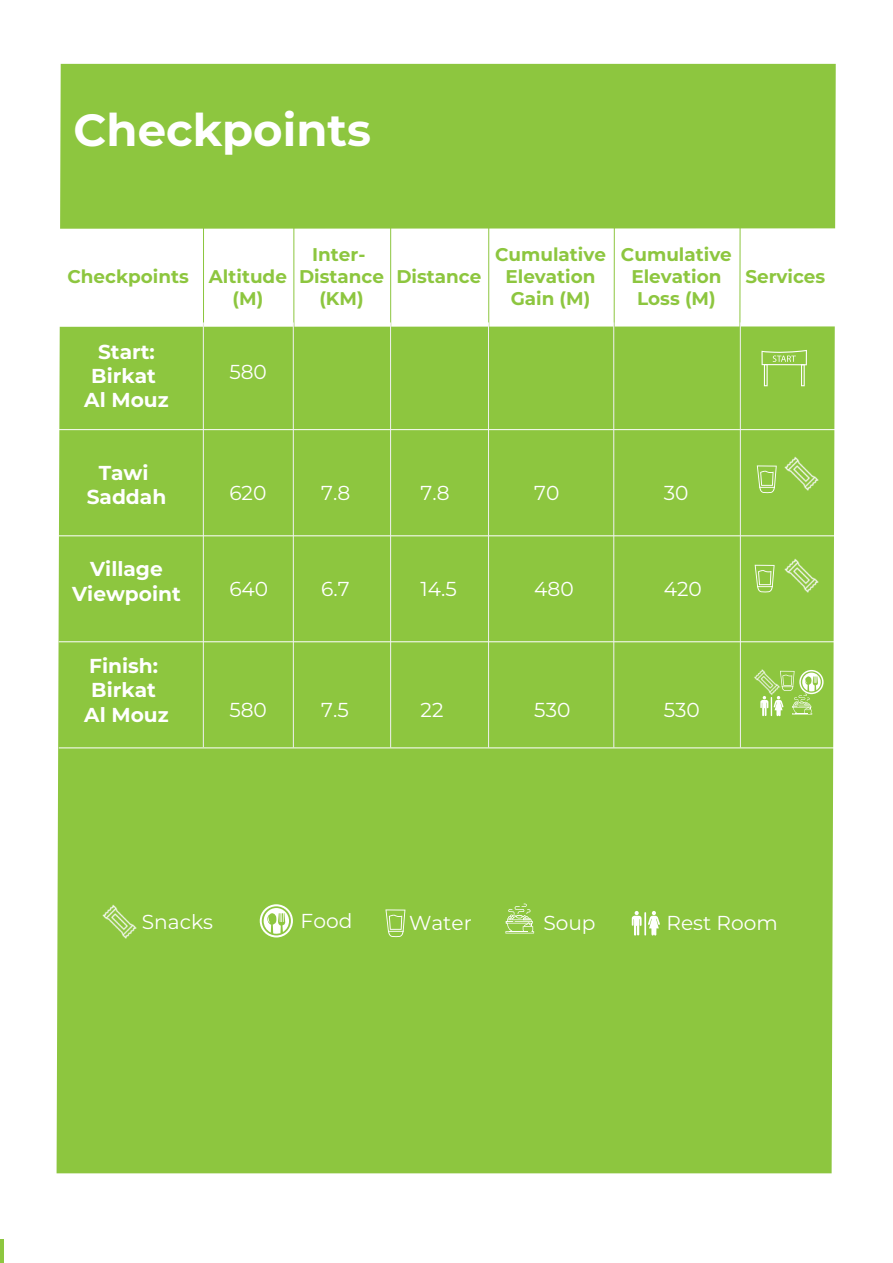
<style>
.page{position:relative;width:893px;height:1263px;background:#fff}
.page>*{position:absolute;margin:0;border:0;box-sizing:border-box;transform-origin:0 0}
.t1{font:700 45px "Montserrat";color:#fff}
.t2{font:20.1px "Montserrat";color:#fff}
.t3{font:100 20.1px/24.2px "Montserrat";color:#fff;text-align:center}
.t4{font:700 20.1px/24.2px "Montserrat";color:#fff;text-align:center}
.t5{font:700 18.3px/22px "Montserrat";color:#8dc63f;text-align:center}
.t6{font:100 18.3px/22px "Montserrat";color:#8dc63f;text-align:center}
</style>
<div class="page">
<hr style="left:0;top:1239px;width:4px;height:24px;background:#8dc73f">
<div style="left:57px;top:64px;width:779px;height:1109px;background:#8dc63f"></div>
<div style="left:45px;top:228px;width:795px;height:99px;background:#fff"></div>
<svg style="left:757px;top:465px;width:20px;height:28px"></svg>
<svg style="left:761px;top:350px;width:46px;height:35px;background:#9fcf5e"></svg>
<svg style="left:755px;top:565px;width:20px;height:27px"></svg>
<hr style="left:59px;top:429px;width:776px;height:1px;background:#fff">
<hr style="left:59px;top:535px;width:776px;height:1px;background:#fff">
<hr style="left:59px;top:641px;width:776px;height:1px;background:#fff">
<hr style="left:59px;top:747px;width:776px;height:1px;background:#fff">
<hr style="left:203px;top:227px;width:1px;height:101px;background:#8dc63f">
<hr style="left:293px;top:227px;width:1px;height:101px;background:#8dc63f">
<hr style="left:390px;top:226px;width:1px;height:102px;background:#8dc63f">
<hr style="left:488px;top:226px;width:1px;height:102px;background:#8dc63f">
<hr style="left:614px;top:227px;width:1px;height:101px;background:#8dc63f">
<hr style="left:740px;top:227px;width:1px;height:101px;background:#8dc63f">
<hr style="left:203px;top:322px;width:1px;height:425px;background:#f1f1f2">
<hr style="left:293px;top:322px;width:1px;height:425px;background:#f1f1f2">
<hr style="left:390px;top:322px;width:1px;height:425px;background:#f1f1f2">
<hr style="left:488px;top:322px;width:1px;height:425px;background:#f1f1f2">
<hr style="left:613px;top:322px;width:1px;height:425px;background:#f1f1f2">
<hr style="left:740px;top:322px;width:1px;height:425px;background:#f1f1f2">
<svg style="left:385px;top:909px;width:20px;height:28px"></svg>
<svg style="left:505px;top:903px;width:29px;height:30px"></svg>
<svg style="left:632px;top:911px;width:28px;height:24px"></svg>
<svg style="left:260px;top:904px;width:33px;height:33px"></svg>
<img style="left:101px;top:903px;width:36px;height:36px">
<img style="left:783px;top:455px;width:36px;height:36px">
<img style="left:783px;top:557px;width:36px;height:36px">
<svg style="left:760px;top:670px;width:64px;height:46px;background:#aed677"></svg>
<img style="left:753px;top:668px;width:28px;height:28px">
<h1 class="t1" style="left:74px;top:100px;width:299px">Checkpoints</h1>
<p class="t6" style="left:67px;top:265px;width:123px">Checkpoints</p>
<p class="t3" style="left:84px;top:339px;width:86px">Start:<br>Birkat<br>Al Mouz</p>
<p class="t5" style="left:299px;top:243px;width:86px">Inter-<br>Distance (KM)</p>
<p class="t6" style="left:209px;top:265px;width:80px">Altitude (M)</p>
<p class="t5" style="left:396px;top:265px;width:86px">Distance</p>
<p class="t5" style="left:495px;top:243px;width:112px">Cumulative<br>Elevation<br>Gain (M)</p>
<p class="t5" style="left:621px;top:243px;width:112px">Cumulative<br>Elevation<br>Loss (M)</p>
<p class="t5" style="left:745px;top:265px;width:81px">Services</p>
<p class="t2" style="left:229px;top:358px;width:39px">580</p>
<p class="t4" style="left:87px;top:460px;width:81px">Tawi<br>Saddah</p>
<p class="t3" style="left:72px;top:557px;width:110px">Village<br>Viewpoint</p>
<p class="t3" style="left:84px;top:653px;width:86px">Finish:<br>Birkat<br>Al Mouz</p>
<p class="t2" style="left:229px;top:479px;width:39px">620</p>
<p class="t2" style="left:229px;top:576px;width:40px">640</p>
<p class="t2" style="left:229px;top:697px;width:39px">580</p>
<p class="t2" style="left:321px;top:479px;width:31px">7.8</p>
<p class="t2" style="left:321px;top:576px;width:30px">6.7</p>
<p class="t2" style="left:321px;top:697px;width:29px">7.5</p>
<p class="t2" style="left:421px;top:479px;width:31px">7.8</p>
<p class="t2" style="left:421px;top:576px;width:38px">14.5</p>
<p class="t2" style="left:421px;top:697px;width:24px">22</p>
<p class="t2" style="left:534px;top:479px;width:27px">70</p>
<p class="t2" style="left:534px;top:576px;width:41px">480</p>
<p class="t2" style="left:534px;top:697px;width:38px">530</p>
<p class="t2" style="left:664px;top:479px;width:26px">30</p>
<p class="t2" style="left:664px;top:576px;width:40px">420</p>
<p class="t2" style="left:664px;top:697px;width:38px">530</p>
<p class="t2" style="left:142px;top:908px;width:73px">Snacks</p>
<p class="t2" style="left:301px;top:908px;width:53px">Food</p>
<p class="t2" style="left:409px;top:909px;width:64px">Water</p>
<p class="t2" style="left:543px;top:909px;width:54px">Soup</p>
<p class="t2" style="left:666px;top:909px;width:113px">Rest Room</p>
</div>
